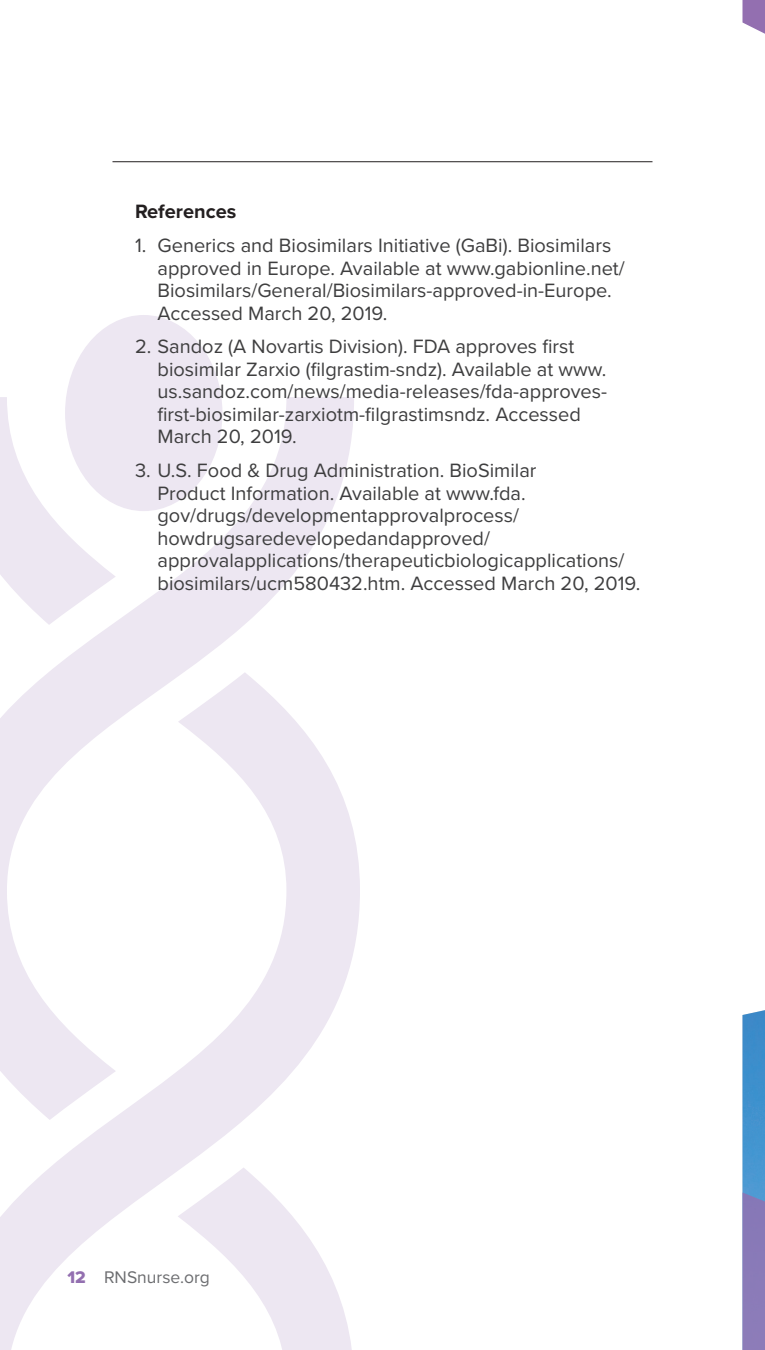
<style>
.page{position:relative;width:765px;height:1350px;background:#fff}
.page>*{position:absolute;margin:0;border:0;box-sizing:border-box;transform-origin:0 0}
.t1{font:20px/22.5px "Proxima Nova";color:#3e3e3f}
.t2{font:700 20px "Proxima Nova";color:#231f20}
.t3{font:17.5px "Proxima Nova";color:#6c6d70}
.s1{font-family:"Proxima Nova Extrabld";color:#936fb0}
</style>
<div class="page">
<svg style="left:0;top:836px;width:360px;height:514px"></svg>
<div style="left:65px;top:315px;width:157px;height:196px;background:#ede7f2;border-radius:50%"></div>
<svg style="left:0;top:397px;width:354px;height:723px"></svg>
<svg style="left:178px;top:1167px;width:176px;height:183px"></svg>
<hr style="left:112px;top:161px;width:540px;height:1px;background:#231f20">
<svg style="left:742px;top:0;width:23px;height:34px"></svg>
<svg style="left:742px;top:1010px;width:23px;height:340px"></svg>
<p class="t2" style="left:135px;top:197px;width:103px">References</p>
<p class="t1" style="left:158px;top:233px;width:469px;text-indent:-22px">1. Generics and Biosimilars Initiative (GaBi). Biosimilars approved in Europe. Available at www.gabionline.net/ Biosimilars/General/Biosimilars-approved-in-Europe.<br>Accessed March 20, 2019.</p>
<p class="t1" style="left:158px;top:334px;width:451px;text-indent:-22px">2. Sandoz (A Novartis Division). FDA approves first biosimilar Zarxio (filgrastim-sndz). Available at www. us.sandoz.com/news/media-releases/fda-approves&shy;first-biosimilar-zarxiotm-filgrastimsndz. Accessed March 20, 2019.</p>
<p class="t1" style="left:158px;top:458px;width:484px;text-indent:-22px">3. U.S. Food &amp; Drug Administration. BioSimilar<br>Product Information. Available at www.fda. gov/drugs/developmentapprovalprocess/ howdrugsaredevelopedandapproved/ approvalapplications/therapeuticbiologicapplications/ biosimilars/ucm580432.htm. Accessed March 20, 2019.</p>
<p class="t3" style="left:68px;top:1264px;width:144px"><span class="s1">12</span> RNSnurse.org</p>
</div>
